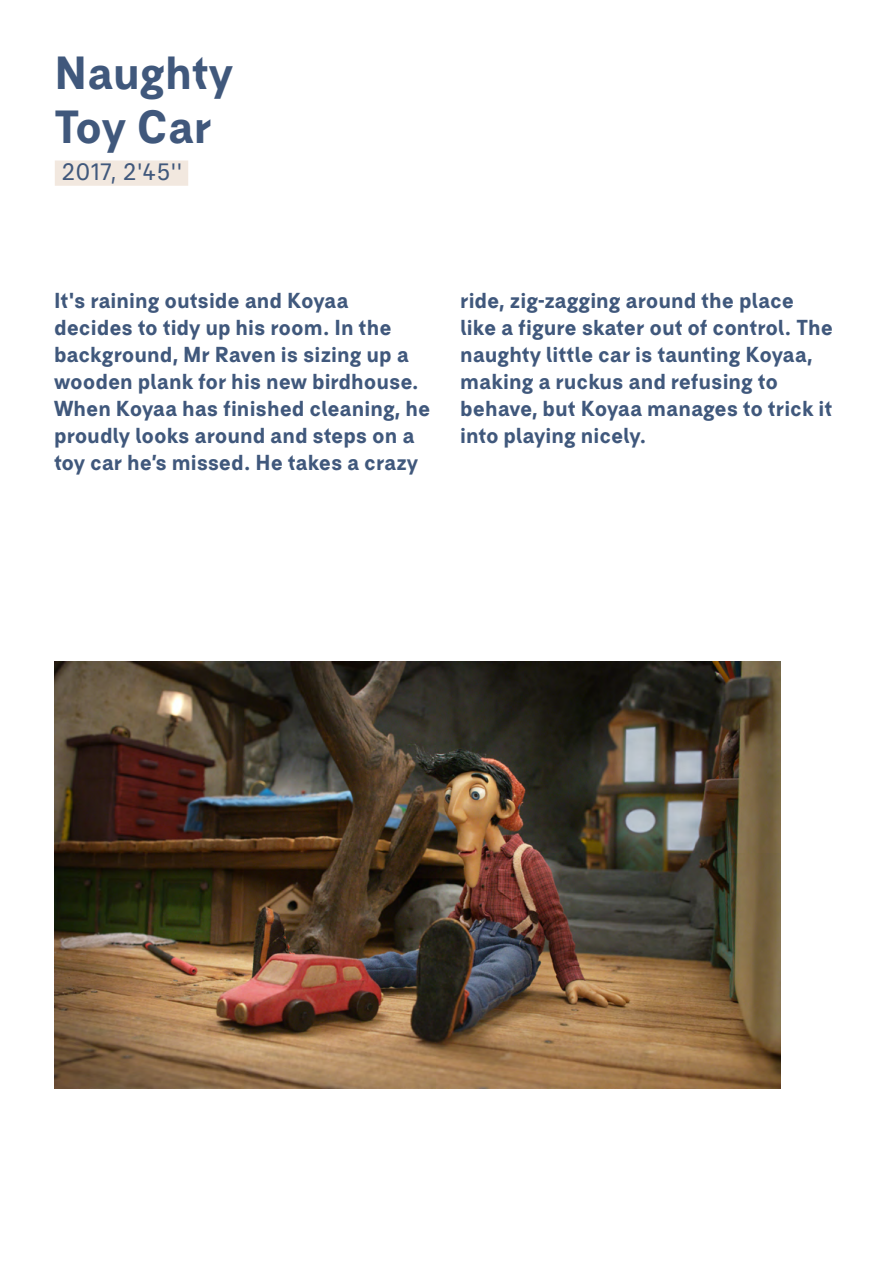
<style>
.page{position:relative;width:893px;height:1263px;background:#fff}
.page>*{position:absolute;margin:0;border:0;box-sizing:border-box;transform-origin:0 0}
.t1{font:700 45px/54px "BC Falster Grotesk RB";letter-spacing:-.005em;color:#40587c}
.t2{font:22.95px "BC Falster Grotesk RB";letter-spacing:.02em;color:#40587c}
.t3{font:700 21px/27px "BC Falster Grotesk RB";color:#40587c}
</style>
<div class="page">
<div style="left:55px;top:160px;width:133px;height:26px;background:#f2e8df"></div>
<img style="left:54px;top:661px;width:726px;height:427px">
<h1 class="t1" style="left:54px;top:45px;width:180px">Naughty<br>Toy Car</h1>
<p class="t2" style="left:61px;top:158px;width:122px">2017, 2'45''</p>
<p class="t3" style="left:54px;top:286px;width:378px">It's raining outside and Koyaa decides to tidy up his room. In the background, Mr Raven is sizing up a wooden plank for his new birdhouse.<br>When Koyaa has finished cleaning, he proudly looks around and steps on a toy car he’s missed. He takes a crazy</p>
<p class="t3" style="left:460px;top:286px;width:374px">ride, zig-zagging around the place like a figure skater out of control. The naughty little car is taunting Koyaa, making a ruckus and refusing to behave, but Koyaa manages to trick it into playing nicely.</p>
</div>
